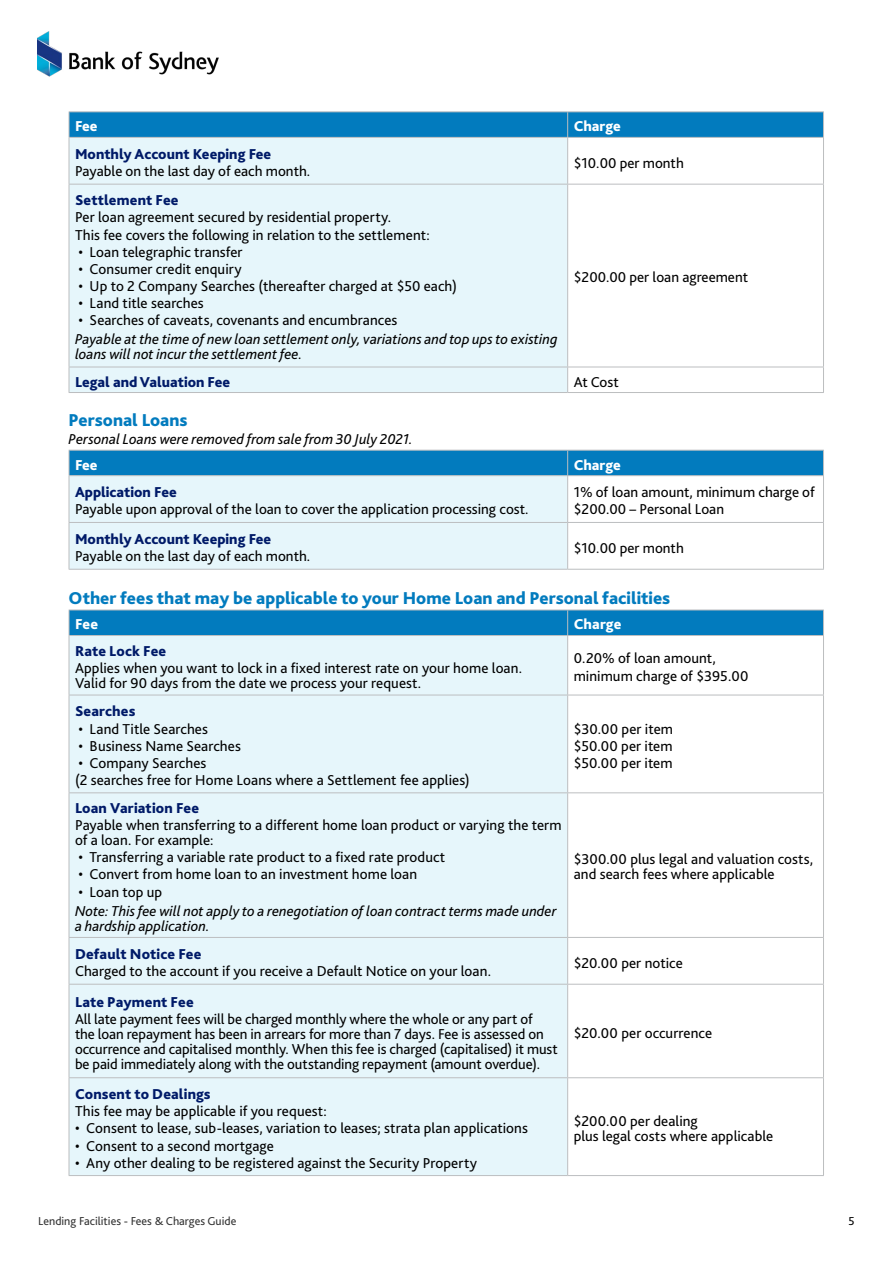
<style>
.page{position:relative;width:893px;height:1263px;background:#fff}
.page>*{position:absolute;margin:0;border:0;box-sizing:border-box;transform-origin:0 0}
.t1{font:800 18px "Bliss 2";color:#027bbe}
.t2{font:15px/15px "Bliss 2";color:#000}
.t3{font:italic 15px/15px "Bliss 2";letter-spacing:.005em;color:#000}
.t4{font:800 15px "Bliss 2";color:#001a68}
.t5{font:800 15px "Bliss 2";color:#fff}
.t6{font:12px "Bliss 2";color:#333}
.t7{font:12px "Bliss 2";color:#000}
</style>
<div class="page">
<img style="left:37px;top:32px;width:182px;height:45px">
<div style="left:70px;top:138px;width:497px;height:254px;background:#e6f6fb"></div>
<hr style="left:69px;top:111px;width:499px;height:1px;background:#bcbec0">
<hr style="left:568px;top:111px;width:256px;height:1px;background:#bcbec0">
<svg style="left:69px;top:112px;width:755px;height:25px;background:#067cbe"></svg>
<hr style="left:69px;top:137px;width:499px;height:1px;background:#bcbec0">
<hr style="left:568px;top:137px;width:256px;height:1px;background:#bcbec0">
<hr style="left:69px;top:184px;width:1px;height:183px;background:#bcbec0">
<hr style="left:567px;top:184px;width:1px;height:183px;background:#bcbec0">
<hr style="left:823px;top:184px;width:1px;height:183px;background:#bcbec0">
<hr style="left:69px;top:367px;width:499px;height:1px;background:#bcbec0">
<svg style="left:69px;top:367px;width:1px;height:25px"></svg>
<hr style="left:568px;top:367px;width:256px;height:1px;background:#bcbec0">
<svg style="left:567px;top:367px;width:1px;height:25px"></svg>
<svg style="left:823px;top:367px;width:1px;height:25px"></svg>
<hr style="left:69px;top:392px;width:499px;height:1px;background:#bcbec0">
<hr style="left:568px;top:392px;width:256px;height:1px;background:#bcbec0">
<hr style="left:69px;top:138px;width:1px;height:46px;background:#bcbec0">
<hr style="left:69px;top:184px;width:499px;height:1px;background:#bcbec0">
<hr style="left:567px;top:138px;width:1px;height:46px;background:#bcbec0">
<hr style="left:823px;top:138px;width:1px;height:46px;background:#bcbec0">
<hr style="left:568px;top:184px;width:256px;height:1px;background:#bcbec0">
<div style="left:70px;top:476px;width:497px;height:93px;background:#e6f6fb"></div>
<div style="left:69px;top:450px;width:755px;height:25px;background:#027bbe"></div>
<hr style="left:69px;top:475px;width:499px;height:1px;background:#bcbec0">
<hr style="left:69px;top:476px;width:1px;height:46px;background:#bcbec0">
<hr style="left:568px;top:475px;width:256px;height:1px;background:#bcbec0">
<hr style="left:567px;top:476px;width:1px;height:46px;background:#bcbec0">
<hr style="left:823px;top:476px;width:1px;height:46px;background:#bcbec0">
<hr style="left:69px;top:522px;width:499px;height:1px;background:#bcbec0">
<hr style="left:69px;top:523px;width:1px;height:46px;background:#bcbec0">
<hr style="left:69px;top:569px;width:499px;height:1px;background:#bcbec0">
<hr style="left:568px;top:522px;width:256px;height:1px;background:#bcbec0">
<hr style="left:567px;top:523px;width:1px;height:46px;background:#bcbec0">
<hr style="left:823px;top:523px;width:1px;height:46px;background:#bcbec0">
<hr style="left:568px;top:569px;width:256px;height:1px;background:#bcbec0">
<div style="left:70px;top:636px;width:497px;height:539px;background:#e6f6fb"></div>
<div style="left:69px;top:610px;width:755px;height:25px;background:#027bbe"></div>
<hr style="left:69px;top:635px;width:499px;height:1px;background:#bcbec0">
<hr style="left:69px;top:636px;width:1px;height:59px;background:#bcbec0">
<hr style="left:568px;top:635px;width:256px;height:1px;background:#bcbec0">
<hr style="left:567px;top:636px;width:1px;height:59px;background:#bcbec0">
<hr style="left:823px;top:636px;width:1px;height:59px;background:#bcbec0">
<hr style="left:69px;top:695px;width:1px;height:97px;background:#bcbec0">
<hr style="left:567px;top:695px;width:1px;height:97px;background:#bcbec0">
<hr style="left:823px;top:695px;width:1px;height:97px;background:#bcbec0">
<hr style="left:69px;top:938px;width:1px;height:46px;background:#bcbec0">
<hr style="left:567px;top:938px;width:1px;height:46px;background:#bcbec0">
<hr style="left:823px;top:938px;width:1px;height:46px;background:#bcbec0">
<hr style="left:69px;top:984px;width:499px;height:1px;background:#bcbec0">
<hr style="left:69px;top:984px;width:1px;height:93px;background:#bcbec0">
<hr style="left:568px;top:984px;width:256px;height:1px;background:#bcbec0">
<hr style="left:567px;top:984px;width:1px;height:93px;background:#bcbec0">
<hr style="left:823px;top:984px;width:1px;height:93px;background:#bcbec0">
<hr style="left:69px;top:1077px;width:499px;height:1px;background:#bcbec0">
<hr style="left:69px;top:1078px;width:1px;height:97px;background:#bcbec0">
<hr style="left:568px;top:1077px;width:256px;height:1px;background:#bcbec0">
<hr style="left:567px;top:1078px;width:1px;height:97px;background:#bcbec0">
<hr style="left:823px;top:1078px;width:1px;height:97px;background:#bcbec0">
<hr style="left:69px;top:1175px;width:499px;height:1px;background:#bcbec0">
<hr style="left:568px;top:1175px;width:256px;height:1px;background:#bcbec0">
<hr style="left:69px;top:695px;width:499px;height:1px;background:#bcbec0">
<hr style="left:69px;top:792px;width:499px;height:1px;background:#bcbec0">
<hr style="left:69px;top:793px;width:1px;height:144px;background:#bcbec0">
<hr style="left:69px;top:937px;width:499px;height:1px;background:#bcbec0">
<hr style="left:568px;top:695px;width:256px;height:1px;background:#bcbec0">
<hr style="left:568px;top:792px;width:256px;height:1px;background:#bcbec0">
<hr style="left:567px;top:793px;width:1px;height:144px;background:#bcbec0">
<hr style="left:823px;top:793px;width:1px;height:144px;background:#bcbec0">
<hr style="left:568px;top:937px;width:256px;height:1px;background:#bcbec0">
<p class="t5" style="left:75px;top:117px;width:24px">Fee</p>
<p class="t5" style="left:574px;top:117px;width:49px">Charge</p>
<p class="t4" style="left:75px;top:145px;width:198px">Monthly Account Keeping Fee</p>
<p class="t2" style="left:75px;top:163px;width:237px">Payable on the last day of each month.</p>
<p class="t2" style="left:574px;top:155px;width:112px">$10.00 per month</p>
<p class="t4" style="left:75px;top:191px;width:105px">Settlement Fee</p>
<p class="t2" style="left:75px;top:208px;width:356px;line-height:17.1px">Per loan agreement secured by residential property.<br>This fee covers the following in relation to the settlement:</p>
<p class="t2" style="left:78px;top:244px;width:166px">• Loan telegraphic transfer</p>
<p class="t2" style="left:78px;top:261px;width:165px">• Consumer credit enquiry</p>
<p class="t2" style="left:78px;top:278px;width:380px">• Up to 2 Company Searches (thereafter charged at $50 each)</p>
<p class="t2" style="left:78px;top:295px;width:127px">• Land title searches</p>
<p class="t2" style="left:78px;top:312px;width:321px">• Searches of caveats, covenants and encumbrances</p>
<p class="t3" style="left:75px;top:332px;width:484px">Payable at the time of new loan settlement only, variations and top ups to existing loans will not incur the settlement fee.</p>
<p class="t2" style="left:574px;top:269px;width:176px">$200.00 per loan agreement</p>
<p class="t4" style="left:75px;top:372px;width:157px">Legal and Valuation Fee</p>
<p class="t2" style="left:574px;top:374px;width:47px">At Cost</p>
<p class="t1" style="left:69px;top:409px;width:120px">Personal Loans</p>
<p class="t3" style="left:69px;top:431px;width:346px">Personal Loans were removed from sale from 30 July 2021.</p>
<p class="t5" style="left:75px;top:455px;width:24px">Fee</p>
<p class="t5" style="left:574px;top:455px;width:49px">Charge</p>
<p class="t4" style="left:75px;top:483px;width:103px">Application Fee</p>
<p class="t2" style="left:75px;top:501px;width:455px">Payable upon approval of the loan to cover the application processing cost.</p>
<p class="t2" style="left:574px;top:483px;width:243px;line-height:17.1px">1% of loan amount, minimum charge of $200.00 – Personal Loan</p>
<p class="t4" style="left:75px;top:530px;width:198px">Monthly Account Keeping Fee</p>
<p class="t2" style="left:75px;top:548px;width:237px">Payable on the last day of each month.</p>
<p class="t2" style="left:574px;top:540px;width:112px">$10.00 per month</p>
<p class="t1" style="left:69px;top:586px;width:603px">Other fees that may be applicable to your Home Loan and Personal facilities</p>
<p class="t5" style="left:75px;top:615px;width:25px">Fee</p>
<p class="t5" style="left:574px;top:615px;width:49px">Charge</p>
<p class="t4" style="left:75px;top:642px;width:93px">Rate Lock Fee</p>
<p class="t2" style="left:75px;top:660px;width:449px">Applies when you want to lock in a fixed interest rate on your home loan.<br>Valid for 90 days from the date we process your request.</p>
<p class="t2" style="left:574px;top:649px;width:176px;line-height:17.1px">0.20% of loan amount, minimum charge of $395.00</p>
<p class="t4" style="left:75px;top:702px;width:62px">Searches</p>
<p class="t2" style="left:78px;top:721px;width:131px">• Land Title Searches</p>
<p class="t2" style="left:78px;top:738px;width:164px">• Business Name Searches</p>
<p class="t2" style="left:75px;top:754px;width:396px;line-height:17.1px">• Company Searches<br>(2 searches free for Home Loans where a Settlement fee applies)</p>
<p class="t2" style="left:574px;top:720px;width:101px;line-height:17.1px;text-align:justify">$30.00 per item $50.00 per item $50.00 per item</p>
<p class="t4" style="left:75px;top:799px;width:126px">Loan Variation Fee</p>
<p class="t2" style="left:75px;top:817px;width:488px">Payable when transferring to a different home loan product or varying the term of a loan. For example:</p>
<p class="t2" style="left:78px;top:849px;width:368px">• Transferring a variable rate product to a fixed rate product</p>
<p class="t2" style="left:78px;top:866px;width:340px">• Convert from home loan to an investment home loan</p>
<p class="t2" style="left:78px;top:884px;width:85px">• Loan top up</p>
<p class="t3" style="left:75px;top:903px;width:483px">Note: This fee will not apply to a renegotiation of loan contract terms made under a hardship application.</p>
<p class="t4" style="left:75px;top:945px;width:128px">Default Notice Fee</p>
<p class="t2" style="left:75px;top:963px;width:417px">Charged to the account if you receive a Default Notice on your loan.</p>
<p class="t4" style="left:75px;top:992px;width:120px">Late Payment Fee</p>
<p class="t2" style="left:75px;top:1011px;width:484px">All late payment fees will be charged monthly where the whole or any part of<br>the loan repayment has been in arrears for more than 7 days. Fee is assessed on occurrence and capitalised monthly. When this fee is charged (capitalised) it must be paid immediately along with the outstanding repayment (amount overdue).</p>
<p class="t4" style="left:75px;top:1085px;width:137px">Consent to Dealings</p>
<p class="t2" style="left:75px;top:1103px;width:253px">This fee may be applicable if you request:</p>
<p class="t2" style="left:75px;top:1120px;width:454px">• Consent to lease, sub-leases, variation to leases; strata plan applications</p>
<p class="t2" style="left:75px;top:1138px;width:200px">• Consent to a second mortgage</p>
<p class="t2" style="left:75px;top:1155px;width:404px">• Any other dealing to be registered against the Security Property</p>
<p class="t2" style="left:574px;top:851px;width:241px">$300.00 plus legal and valuation costs, and search fees where applicable</p>
<p class="t2" style="left:574px;top:955px;width:111px">$20.00 per notice</p>
<p class="t2" style="left:574px;top:1025px;width:140px">$20.00 per occurrence</p>
<p class="t2" style="left:574px;top:1113px;width:201px">$200.00 per dealing<br>plus legal costs where applicable</p>
<p class="t6" style="left:38px;top:1213px;width:200px">Lending Facilities - Fees &amp; Charges Guide</p>
<p class="t7" style="left:848px;top:1214px;width:8px">5</p>
</div>
